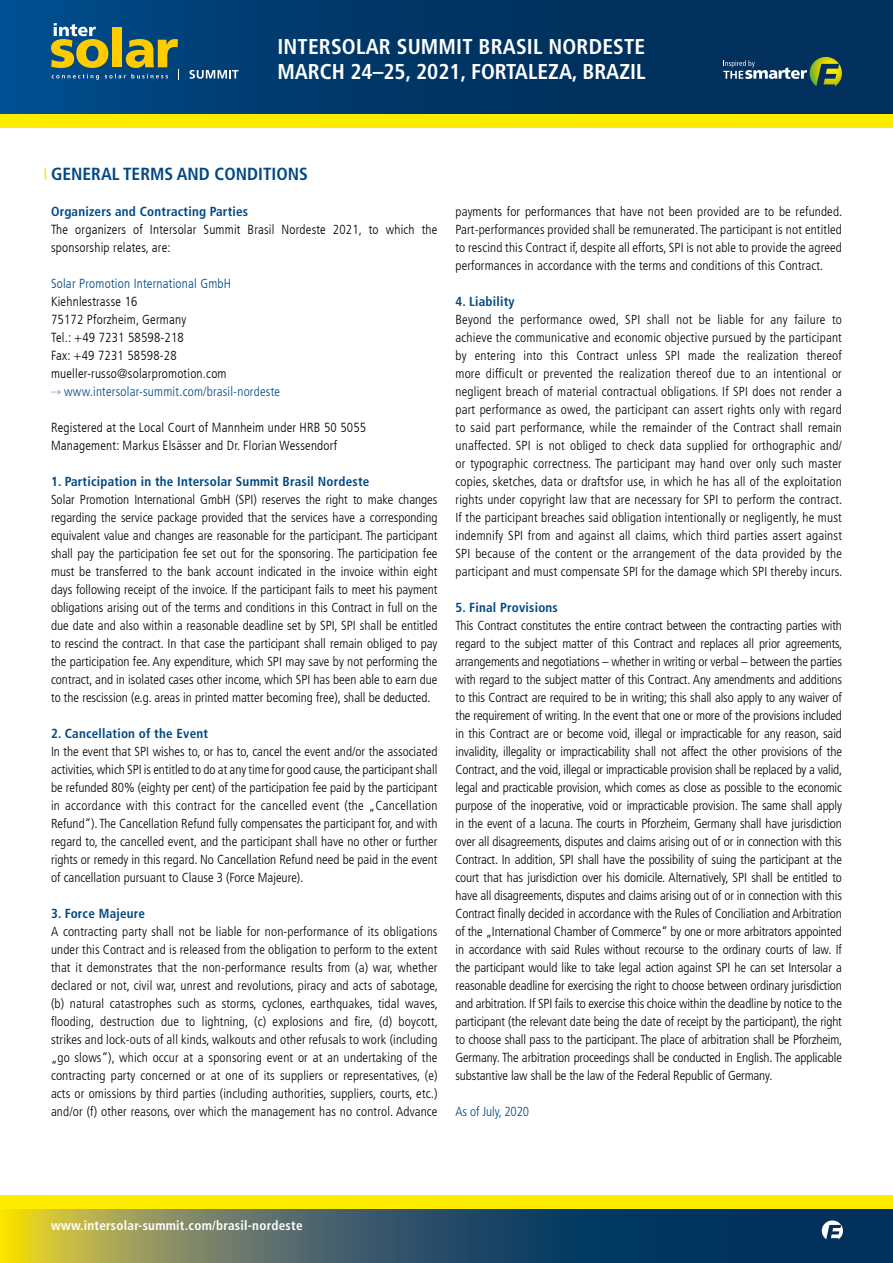
<style>
.page{position:relative;width:893px;height:1263px;background:#fff}
.page>*{position:absolute;margin:0;border:0;box-sizing:border-box;transform-origin:0 0}
.t1{font:700 condensed 21.45px/24.3px "Frutiger LT Com";letter-spacing:.01em;color:#fff}
.t2{font:700 condensed 17.55px "Frutiger";color:#004884}
.t3{font:300 condensed 13.2px/18px "Frutiger";color:#000;text-align:justify}
.t4{font:300 condensed 13.2px/18px "Frutiger LT Com";letter-spacing:.015em;color:#000}
.t5{font:700 condensed 13.2px "Frutiger";letter-spacing:.015em;color:#004884}
.t6{font:700 condensed 13.2px "Frutiger LT Com";letter-spacing:.02em;color:#fff}
.t7{font:300 condensed 13.2px "Frutiger";letter-spacing:.015em;color:#004884}
.t8{font:700 condensed 13.2px "Frutiger LT Com";letter-spacing:.015em;color:#004884}
.t9{font:300 condensed 13.2px "Frutiger LT Com";letter-spacing:.015em;color:#004884}
.t10{font:300 condensed 13.2px "Frutiger";letter-spacing:-.01em;color:#004884}
</style>
<div class="page">
<div style="left:0;top:0;width:893px;height:114px;background:linear-gradient(to right,#004885,#00294f)"></div>
<div style="left:0;top:114px;width:893px;height:13px;background:#ffed00"></div>
<svg style="left:51px;top:23px;width:128px;height:57px;background:#5f7a5e"></svg>
<svg style="left:190px;top:70px;width:49px;height:9px"></svg>
<svg style="left:723px;top:57px;width:119px;height:30px;background:#3c6064"></svg>
<svg style="left:0;top:1209px;width:893px;height:54px;background:#425f5d"></svg>
<div style="left:0;top:1195px;width:893px;height:13px;background:#ffed00"></div>
<svg style="left:822px;top:1220px;width:21px;height:19px"></svg>
<svg style="left:51px;top:389px;width:10px;height:5px"></svg>
<svg style="left:45px;top:168px;width:1px;height:12px"></svg>
<h1 class="t1" style="left:277px;top:35px;width:370px">INTERSOLAR SUMMIT BRASIL NORDESTE<br>MARCH 24–25, 2021, FORTALEZA, BRAZIL</h1>
<h2 class="t2" style="left:51px;top:164px;width:258px">GENERAL TERMS AND CONDITIONS</h2>
<p class="t8" style="left:51px;top:204px;width:199px">Organizers and Contracting Parties</p>
<p class="t4" style="left:51px;top:221px;width:388px">The organizers of Intersolar Summit Brasil Nordeste 2021, to which the sponsorship relates, are:</p>
<p class="t9" style="left:51px;top:276px;width:182px">Solar Promotion International GmbH</p>
<p class="t4" style="left:51px;top:293px;width:177px">Kiehnlestrasse 16<br>75172 Pforzheim, Germany<br>Tel.: +49 7231 58598-218<br>Fax: +49 7231 58598-28 mueller-russo@solarpromotion.com</p>
<p class="t7" style="left:64px;top:384px;width:217px">www.intersolar-summit.com/brasil-nordeste</p>
<p class="t4" style="left:51px;top:419px;width:317px">Registered at the Local Court of Mannheim under HRB 50 5055<br>Management: Markus Elsässer and Dr. Florian Wessendorf</p>
<p class="t5" style="left:51px;top:474px;width:320px">1. Participation in the Intersolar Summit Brasil Nordeste</p>
<p class="t3" style="left:51px;top:491px;width:388px">Solar Promotion International GmbH (SPI) reserves the right to make changes regarding the service package provided that the services have a corresponding equivalent value and changes are reasonable for the participant. The participant shall pay the participation fee set out for the sponsoring. The participation fee must be transferred to the bank account indicated in the invoice within eight days following receipt of the invoice. If the participant fails to meet his payment obligations arising out of the terms and conditions in this Contract in full on the due date and also within a reasonable deadline set by SPI, SPI shall be entitled to rescind the contract. In that case the participant shall remain obliged to pay the participation fee. Any expenditure, which SPI may save by not performing the contract, and in isolated cases other income, which SPI has been able to earn due to the rescission (e.g. areas in printed matter becoming free), shall be deducted.</p>
<p class="t5" style="left:51px;top:726px;width:159px">2. Cancellation of the Event</p>
<p class="t3" style="left:51px;top:743px;width:388px">In the event that SPI wishes to, or has to, cancel the event and/or the associated activities, which SPI is entitled to do at any time for good cause, the participant shall be refunded 80% (eighty per cent) of the participation fee paid by the participant in accordance with this contract for the cancelled event (the „Cancellation Refund“). The Cancellation Refund fully compensates the participant for, and with regard to, the cancelled event, and the participant shall have no other or further rights or remedy in this regard. No Cancellation Refund need be paid in the event of cancellation pursuant to Clause 3 (Force Majeure).</p>
<p class="t5" style="left:51px;top:905px;width:96px">3. Force Majeure</p>
<p class="t3" style="left:51px;top:923px;width:388px">A contracting party shall not be liable for non-performance of its obligations under this Contract and is released from the obligation to perform to the extent that it demonstrates that the non-performance results from (a) war, whether declared or not, civil war, unrest and revolutions, piracy and acts of sabotage, (b) natural catastrophes such as storms, cyclones, earthquakes, tidal waves, flooding, destruction due to lightning, (c) explosions and fire, (d) boycott, strikes and lock-outs of all kinds, walkouts and other refusals to work (including „go slows“), which occur at a sponsoring event or at an undertaking of the contracting party concerned or at one of its suppliers or representatives, (e) acts or omissions by third parties (including authorities, suppliers, courts, etc.) and/or (f) other reasons, over which the management has no control. Advance</p>
<p class="t3" style="left:455px;top:202px;width:388px">payments for performances that have not been provided are to be refunded.<br>Part-performances provided shall be remunerated. The participant is not entitled to rescind this Contract if, despite all efforts, SPI is not able to provide the agreed performances in accordance with the terms and conditions of this Contract.</p>
<p class="t5" style="left:455px;top:293px;width:61px">4. Liability</p>
<p class="t3" style="left:455px;top:310px;width:388px">Beyond the performance owed, SPI shall not be liable for any failure to achieve the communicative and economic objective pursued by the participant by entering into this Contract unless SPI made the realization thereof more difficult or prevented the realization thereof due to an intentional or negligent breach of material contractual obligations. If SPI does not render a part performance as owed, the participant can assert rights only with regard to said part performance, while the remainder of the Contract shall remain unaffected. SPI is not obliged to check data supplied for orthographic and/ or typographic correctness. The participant may hand over only such master copies, sketches, data or draftsfor use, in which he has all of the exploitation rights under copyright law that are necessary for SPI to perform the contract.<br>If the participant breaches said obligation intentionally or negligently, he must indemnify SPI from and against all claims, which third parties assert against SPI because of the content or the arrangement of the data provided by the participant and must compensate SPI for the damage which SPI thereby incurs.</p>
<p class="t5" style="left:455px;top:599px;width:104px">5. Final Provisions</p>
<p class="t3" style="left:455px;top:616px;width:388px">This Contract constitutes the entire contract between the contracting parties with regard to the subject matter of this Contract and replaces all prior agreements, arrangements and negotiations – whether in writing or verbal – between the parties with regard to the subject matter of this Contract. Any amendments and additions to this Contract are required to be in writing; this shall also apply to any waiver of the requirement of writing. In the event that one or more of the provisions included in this Contract are or become void, illegal or impracticable for any reason, said invalidity, illegality or impracticability shall not affect the other provisions of the Contract, and the void, illegal or impracticable provision shall be replaced by a valid, legal and practicable provision, which comes as close as possible to the economic purpose of the inoperative, void or impracticable provision. The same shall apply in the event of a lacuna. The courts in Pforzheim, Germany shall have jurisdiction over all disagreements, disputes and claims arising out of or in connection with this Contract. In addition, SPI shall have the possibility of suing the participant at the court that has jurisdiction over his domicile. Alternatively, SPI shall be entitled to have all disagreements, disputes and claims arising out of or in connection with this Contract finally decided in accordance with the Rules of Conciliation and Arbitration of the „International Chamber of Commerce“ by one or more arbitrators appointed in accordance with said Rules without recourse to the ordinary courts of law. If the participant would like to take legal action against SPI he can set Intersolar a reasonable deadline for exercising the right to choose between ordinary jurisdiction and arbitration. If SPI fails to exercise this choice within the deadline by notice to the participant (the relevant date being the date of receipt by the participant), the right to choose shall pass to the participant. The place of arbitration shall be Pforzheim, Germany. The arbitration proceedings shall be conducted in English. The applicable substantive law shall be the law of the Federal Republic of Germany.</p>
<p class="t10" style="left:455px;top:1104px;width:75px">As of July, 2020</p>
<p class="t6" style="left:51px;top:1218px;width:253px">www.intersolar-summit.com/brasil-nordeste</p>
</div>
